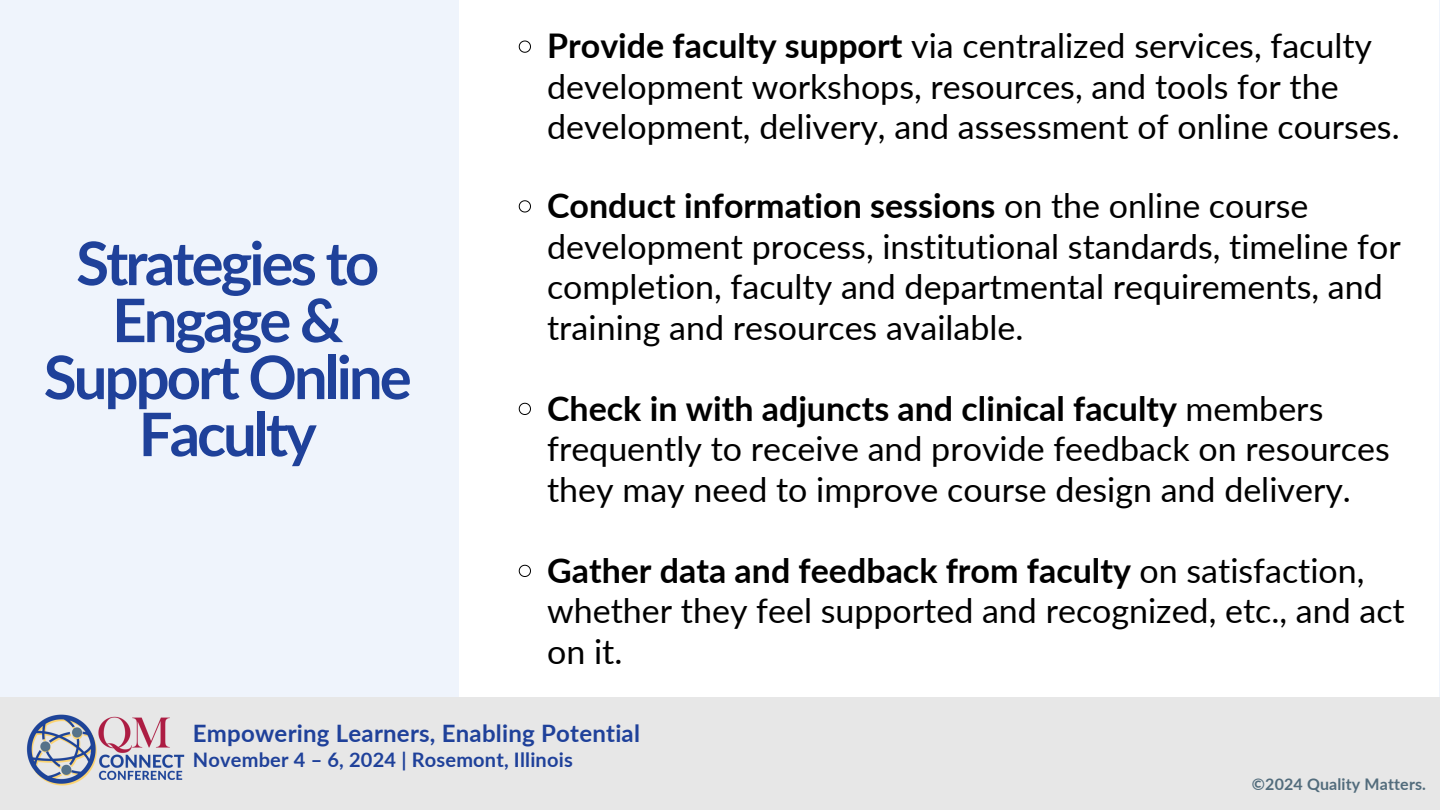
<style>
.page{position:relative;width:1440px;height:810px;background:#eff4fc}
.page>*{position:absolute;margin:0;border:0;box-sizing:border-box;transform-origin:0 0}
.t1{font:700 60px/57px "Lato";letter-spacing:-.05em;color:#1f419a;text-align:center}
.t2{font:34px/40.5px "Lato";color:#000}
.t3{font:700 24px "Lato";letter-spacing:.01em;color:#1f419a}
.t4{font:700 20px "Lato";letter-spacing:.01em;color:#1f419a}
.t5{font:700 16px "Lato";letter-spacing:.01em;color:#526c7c}
.s1{font-weight:700}
</style>
<div class="page">
<div style="left:460px;top:0;width:979px;height:696px;background:#fff"></div>
<svg style="left:518px;top:40px;width:13px;height:13px"></svg>
<svg style="left:518px;top:200px;width:13px;height:13px"></svg>
<svg style="left:518px;top:402px;width:13px;height:13px"></svg>
<svg style="left:518px;top:564px;width:13px;height:13px"></svg>
<div style="left:0;top:697px;width:1440px;height:113px;background:#e7e7e7"></div>
<img style="left:26px;top:714px;width:159px;height:72px">
<h1 class="t1" style="left:44px;top:233px;width:370px">Strategies to<br>Engage &amp;<br>Support Online<br>Faculty</h1>
<p class="t2" style="left:547px;top:25px;width:854px"><span class="s1">Provide faculty support</span> via centralized services, faculty development workshops, resources, and tools for the development, delivery, and assessment of online courses.</p>
<p class="t2" style="left:547px;top:185px;width:855px"><span class="s1">Conduct information sessions</span> on the online course development process, institutional standards, timeline for completion, faculty and departmental requirements, and training and resources available.</p>
<p class="t2" style="left:547px;top:387px;width:844px"><span class="s1">Check in with adjuncts and clinical faculty</span> members frequently to receive and provide feedback on resources they may need to improve course design and delivery.</p>
<p class="t2" style="left:547px;top:549px;width:859px"><span class="s1">Gather data and feedback from faculty</span> on satisfaction, whether they feel supported and recognized, etc., and act on it.</p>
<p class="t3" style="left:193px;top:718px;width:449px">Empowering Learners, Enabling Potential</p>
<p class="t4" style="left:193px;top:747px;width:381px">November 4 – 6, 2024 | Rosemont, Illinois</p>
<h3 class="t5" style="left:1252px;top:774px;width:176px">©2024 Quality Matters.</h3>
</div>
